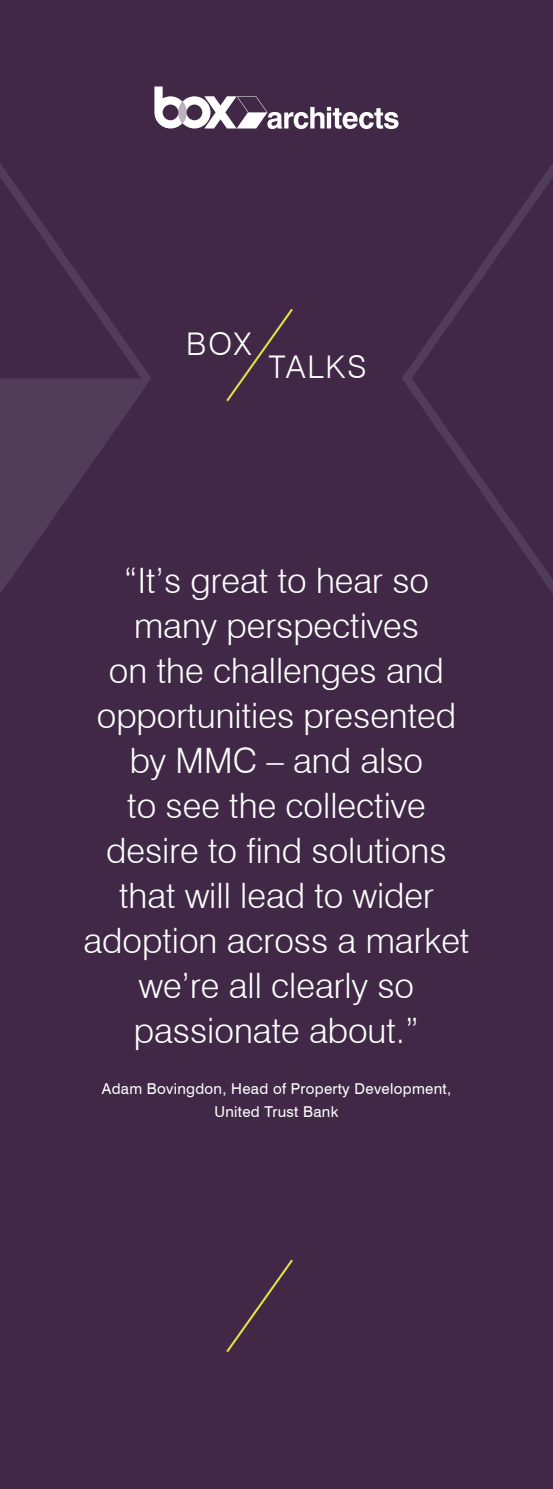
<style>
.page{position:relative;width:553px;height:1489px;background:#fff}
.page>*{position:absolute;margin:0;border:0;box-sizing:border-box;transform-origin:0 0}
.t1{font:300 35px/45px "Swiss 721 BT";color:#fff;text-align:center}
.t2{font:300 31.25px "Swiss 721 BT";letter-spacing:.06em;color:#fff}
.t3{font:15px/22.5px "Swiss 721 BT";letter-spacing:.02em;color:#fff;text-align:center}
</style>
<div class="page">
<div style="left:0;top:0;width:553px;height:1488px;background:#402846"></div>
<svg style="left:154px;top:86px;width:244px;height:43px"></svg>
<svg style="left:402px;top:163px;width:151px;height:431px"></svg>
<svg style="left:0;top:163px;width:151px;height:430px"></svg>
<svg style="left:226px;top:308px;width:67px;height:94px"></svg>
<svg style="left:226px;top:1259px;width:67px;height:93px"></svg>
<p class="t2" style="left:186px;top:325px;width:67px">BOX</p>
<p class="t2" style="left:269px;top:347px;width:99px">TALKS</p>
<p class="t1" style="left:83px;top:557px;width:387px">“It’s great to hear so many perspectives<br>on the challenges and opportunities presented by MMC – and also<br>to see the collective desire to find solutions that will lead to wider adoption across a market we’re all clearly so passionate about.”</p>
<p class="t3" style="left:102px;top:1077px;width:351px">Adam Bovingdon, Head of Property Development,<br>United Trust Bank</p>
</div>
